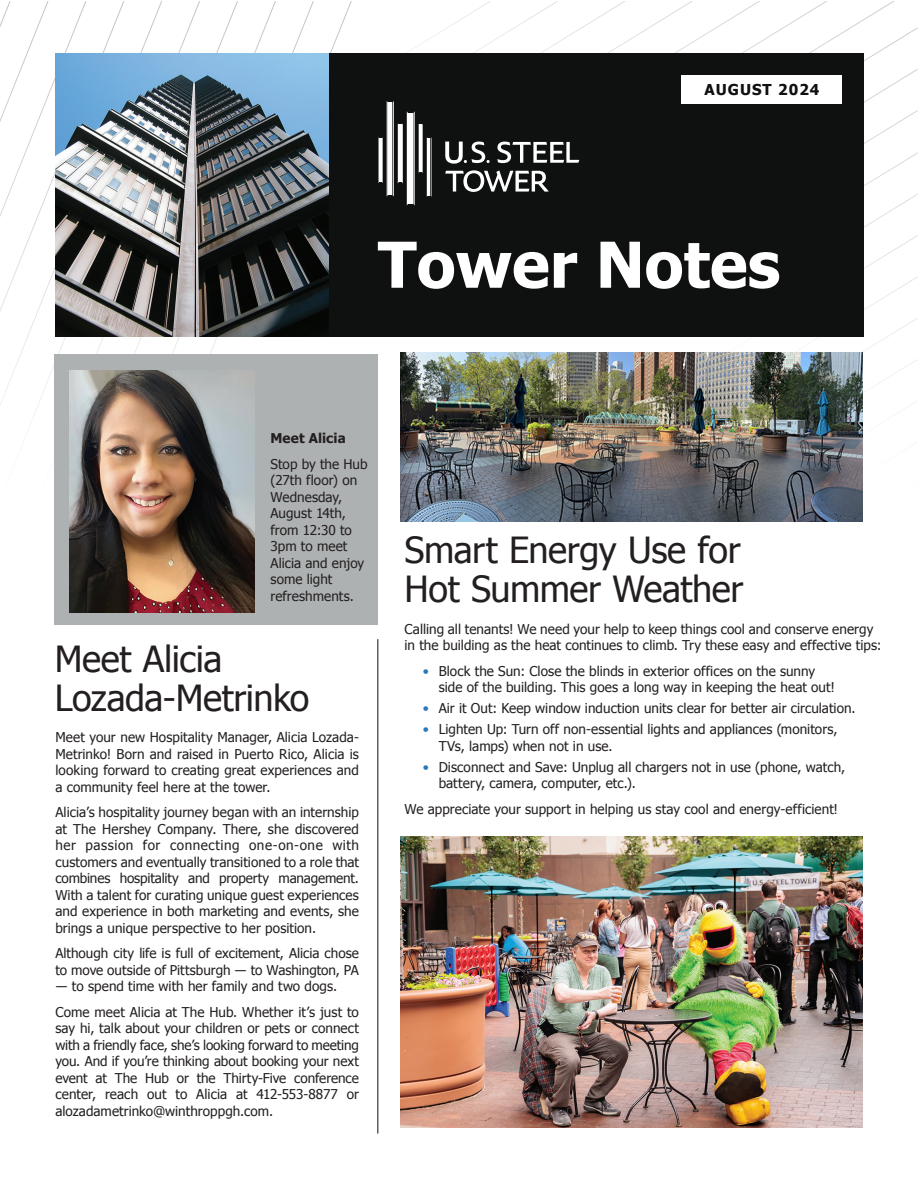
<style>
.page{position:relative;width:918px;height:1188px;background:#fff}
.page>*{position:absolute;margin:0;border:0;box-sizing:border-box;transform-origin:0 0}
.t1{font:700 63.3px "Tahoma";color:#fff}
.t2{font:36px/39px "Tahoma";letter-spacing:-.01em;color:#231f20}
.t3{font:700 15px "Tahoma";letter-spacing:.07em;color:#0f1110}
.t4{font:13.5px/16.5px "Tahoma";letter-spacing:.005em;color:#231f20}
.t5{font:700 13.5px "Tahoma";letter-spacing:.01em;color:#231f20}
.s1{color:#2a78bc}
</style>
<div class="page">
<svg style="left:0;top:1px;width:162px;height:406px"></svg>
<svg style="left:0;top:1px;width:124px;height:311px"></svg>
<svg style="left:680px;top:318px;width:238px;height:158px"></svg>
<svg style="left:864px;top:152px;width:54px;height:158px"></svg>
<div style="left:55px;top:354px;width:323px;height:270px;background:#aeb1b2"></div>
<hr style="left:377px;top:639px;width:1px;height:495px;background:#0f1110">
<div style="left:56px;top:53px;width:808px;height:284px;background:#0f1110"></div>
<img style="left:55px;top:53px;width:274px;height:284px">
<svg style="left:334px;top:1px;width:292px;height:205px"></svg>
<div style="left:681px;top:76px;width:161px;height:28px;background:#fff"></div>
<img style="left:70px;top:371px;width:185px;height:242px">
<img style="left:401px;top:353px;width:461px;height:169px">
<img style="left:401px;top:836px;width:462px;height:291px">
<p class="t3" style="left:704px;top:79px;width:117px">AUGUST 2024</p>
<h1 class="t1" style="left:378px;top:220px;width:404px">Tower Notes</h1>
<p class="t5" style="left:271px;top:429px;width:77px">Meet Alicia</p>
<p class="t4" style="left:271px;top:455px;width:99px">Stop by the Hub (27th floor) on<br>Wednesday,<br>August 14th, from 12:30 to<br>3pm to meet<br>Alicia and enjoy some light refreshments.</p>
<h2 class="t2" style="left:55px;top:637px;width:256px">Meet Alicia<br>Lozada-Metrinko</h2>
<p class="t4" style="left:55px;top:728px;width:305px;text-align:justify">Meet your new Hospitality Manager, Alicia Lozada-Metrinko! Born and raised in Puerto Rico, Alicia is looking forward to creating great experiences and a community feel here at the tower.</p>
<p class="t4" style="left:55px;top:803px;width:305px;text-align:justify">Alicia’s hospitality journey began with an internship at The Hershey Company. There, she discovered her passion for connecting one-on-one with customers and eventually transitioned to a role that combines hospitality and property management.<br>With a talent for curating unique guest experiences and experience in both marketing and events, she brings a unique perspective to her position.</p>
<p class="t4" style="left:55px;top:944px;width:305px;text-align:justify">Although city life is full of excitement, Alicia chose to move outside of Pittsburgh ― to Washington, PA ― to spend time with her family and two dogs.</p>
<p class="t4" style="left:55px;top:1003px;width:305px;text-align:justify">Come meet Alicia at The Hub. Whether it’s just to say hi, talk about your children or pets or connect with a friendly face, she’s looking forward to meeting you. And if you’re thinking about booking your next event at The Hub or the Thirty-Five conference center, reach out to Alicia at 412-553-8877 or alozadametrinko@winthroppgh.com.</p>
<h2 class="t2" style="left:405px;top:529px;width:340px">Smart Energy Use for<br>Hot Summer Weather</h2>
<p class="t4" style="left:405px;top:620px;width:479px">Calling all tenants! We need your help to keep things cool and conserve energy in the building as the heat continues to climb. Try these easy and effective tips:</p>
<p class="t4" style="left:439px;top:662px;width:398px;text-indent:-16px"><span class="s1">•</span> Block the Sun: Close the blinds in exterior offices on the sunny side of the building. This goes a long way in keeping the heat out!</p>
<p class="t4" style="left:423px;top:699px;width:434px"><span class="s1">•</span> Air it Out: Keep window induction units clear for better air circulation.</p>
<p class="t4" style="left:439px;top:720px;width:400px;text-indent:-16px"><span class="s1">•</span> Lighten Up: Turn off non-essential lights and appliances (monitors,<br>TVs, lamps) when not in use.</p>
<p class="t4" style="left:439px;top:758px;width:408px;text-indent:-16px"><span class="s1">•</span> Disconnect and Save: Unplug all chargers not in use (phone, watch, battery, camera, computer, etc.).</p>
<p class="t4" style="left:405px;top:800px;width:435px">We appreciate your support in helping us stay cool and energy-efficient!</p>
</div>
